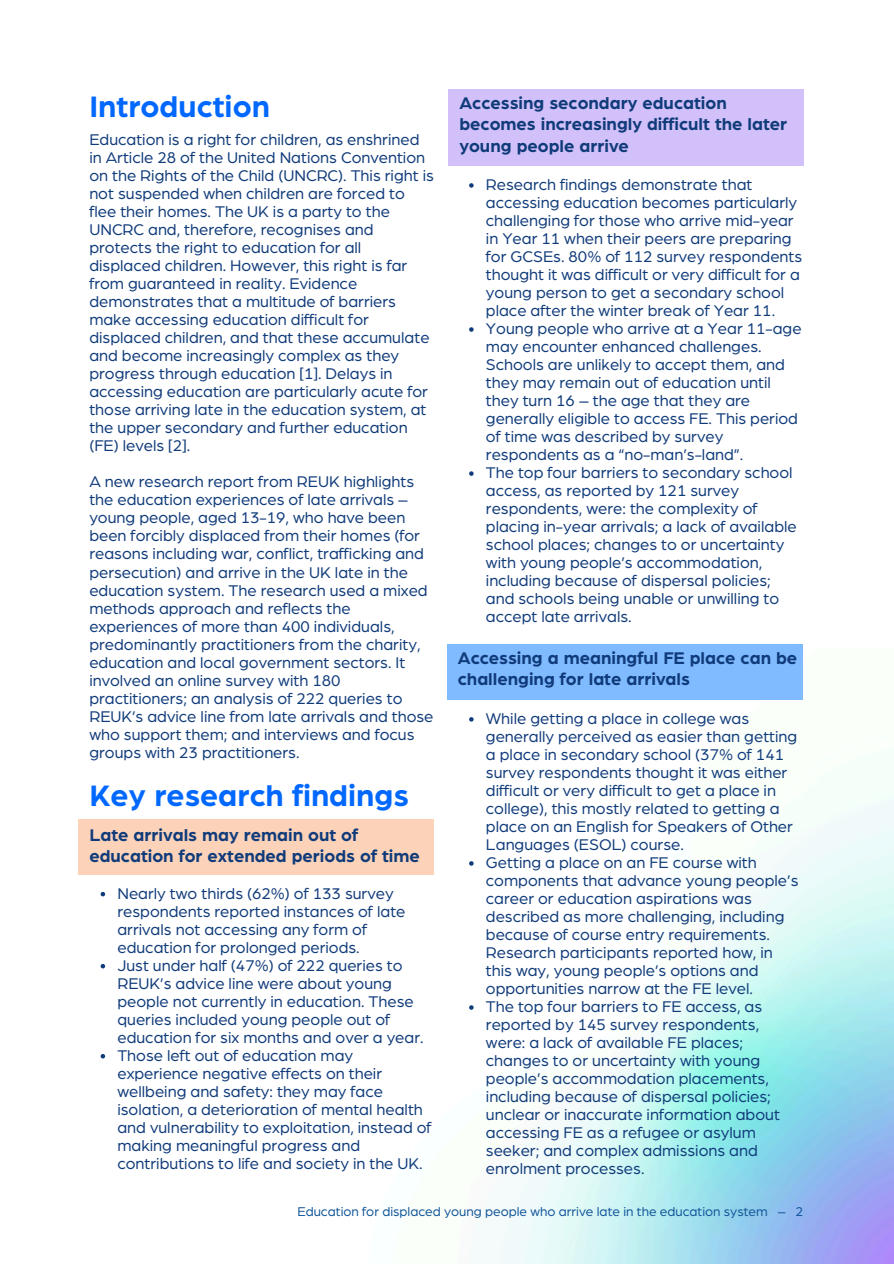
<style>
.page{position:relative;width:894px;height:1264px;background:#fff}
.page>*{position:absolute;margin:0;border:0;box-sizing:border-box;transform-origin:0 0}
.t1{font:700 31.5px "Arboria";color:#0068ff}
.t2{font:700 18px/21.3px "Arboria";color:#103b7a}
.t3{font:16.5px/18px "Arboria";color:#103b7a}
.t4{font:13.5px "Arboria";color:#159}
</style>
<div class="page">
<img style="left:78px;top:644px;width:815px;height:619px">
<div style="left:78px;top:819px;width:356px;height:55px;background:#fcd3b9"></div>
<svg style="left:101px;top:891px;width:4px;height:5px"></svg>
<svg style="left:101px;top:963px;width:4px;height:5px"></svg>
<svg style="left:101px;top:1053px;width:4px;height:5px"></svg>
<div style="left:448px;top:89px;width:356px;height:77px;background:#d1c0f9"></div>
<svg style="left:469px;top:183px;width:4px;height:5px"></svg>
<svg style="left:469px;top:327px;width:4px;height:5px"></svg>
<svg style="left:469px;top:471px;width:4px;height:5px"></svg>
<div style="left:446px;top:644px;width:356px;height:55px;background:#80baff"></div>
<svg style="left:469px;top:717px;width:4px;height:4px"></svg>
<svg style="left:469px;top:861px;width:4px;height:4px"></svg>
<svg style="left:469px;top:1005px;width:4px;height:4px"></svg>
<p class="t1" style="left:89px;top:91px;width:182px">Introduction</p>
<p class="t3" style="left:89px;top:131px;width:346px">Education is a right for children, as enshrined in Article 28 of the United Nations Convention on the Rights of the Child (UNCRC). This right is not suspended when children are forced to flee their homes. The UK is a party to the UNCRC and, therefore, recognises and protects the right to education for all displaced children. However, this right is far from guaranteed in reality. Evidence demonstrates that a multitude of barriers make accessing education difficult for displaced children, and that these accumulate and become increasingly complex as they progress through education [1]. Delays in accessing education are particularly acute for those arriving late in the education system, at the upper secondary and further education (FE) levels [2].</p>
<p class="t3" style="left:89px;top:473px;width:345px">A new research report from REUK highlights the education experiences of late arrivals – young people, aged 13-19, who have been been forcibly displaced from their homes (for reasons including war, conflict, trafficking and persecution) and arrive in the UK late in the education system. The research used a mixed methods approach and reflects the experiences of more than 400 individuals, predominantly practitioners from the charity, education and local government sectors. It involved an online survey with 180 practitioners; an analysis of 222 queries to REUK’s advice line from late arrivals and those who support them; and interviews and focus groups with 23 practitioners.</p>
<p class="t1" style="left:89px;top:780px;width:321px">Key research findings</p>
<p class="t2" style="left:89px;top:824px;width:332px">Late arrivals may remain out of education for extended periods of time</p>
<p class="t3" style="left:117px;top:884px;width:289px">Nearly two thirds (62%) of 133 survey respondents reported instances of late arrivals not accessing any form of education for prolonged periods.</p>
<h2 class="t3" style="left:117px;top:956px;width:307px">Just under half (47%) of 222 queries to REUK’s advice line were about young people not currently in education. These queries included young people out of education for six months and over a year.</h2>
<h1 class="t3" style="left:117px;top:1046px;width:316px">Those left out of education may experience negative effects on their wellbeing and safety: they may face isolation, a deterioration of mental health and vulnerability to exploitation, instead of making meaningful progress and contributions to life and society in the UK.</h1>
<h2 class="t2" style="left:459px;top:93px;width:329px">Accessing secondary education becomes increasingly difficult the later young people arrive</h2>
<p class="t3" style="left:486px;top:176px;width:318px">Research findings demonstrate that accessing education becomes particularly challenging for those who arrive mid-year in Year 11 when their peers are preparing for GCSEs. 80% of 112 survey respondents thought it was difficult or very difficult for a young person to get a secondary school place after the winter break of Year 11.</p>
<p class="t3" style="left:486px;top:320px;width:317px">Young people who arrive at a Year 11-age may encounter enhanced challenges.<br>Schools are unlikely to accept them, and they may remain out of education until they turn 16 – the age that they are generally eligible to access FE. This period of time was described by survey respondents as a “no-man’s-land”.</p>
<p class="t3" style="left:486px;top:464px;width:312px">The top four barriers to secondary school access, as reported by 121 survey respondents, were: the complexity of placing in-year arrivals; a lack of available school places; changes to or uncertainty with young people’s accommodation, including because of dispersal policies; and schools being unable or unwilling to accept late arrivals.</p>
<p class="t2" style="left:457px;top:648px;width:341px">Accessing a meaningful FE place can be challenging for late arrivals</p>
<p class="t3" style="left:486px;top:710px;width:313px">While getting a place in college was generally perceived as easier than getting a place in secondary school (37% of 141 survey respondents thought it was either difficult or very difficult to get a place in college), this mostly related to getting a place on an English for Speakers of Other Languages (ESOL) course.</p>
<p class="t3" style="left:486px;top:854px;width:314px">Getting a place on an FE course with components that advance young people’s career or education aspirations was described as more challenging, including because of course entry requirements.<br>Research participants reported how, in this way, young people’s options and opportunities narrow at the FE level.</p>
<p class="t3" style="left:486px;top:998px;width:295px">The top four barriers to FE access, as reported by 145 survey respondents, were: a lack of available FE places; changes to or uncertainty with young people’s accommodation placements, including because of dispersal policies; unclear or inaccurate information about accessing FE as a refugee or asylum seeker; and complex admissions and enrolment processes.</p>
<h2 class="t4" style="left:297px;top:1204px;width:507px">Education for displaced young people who arrive late in the education system – 2</h2>
</div>
